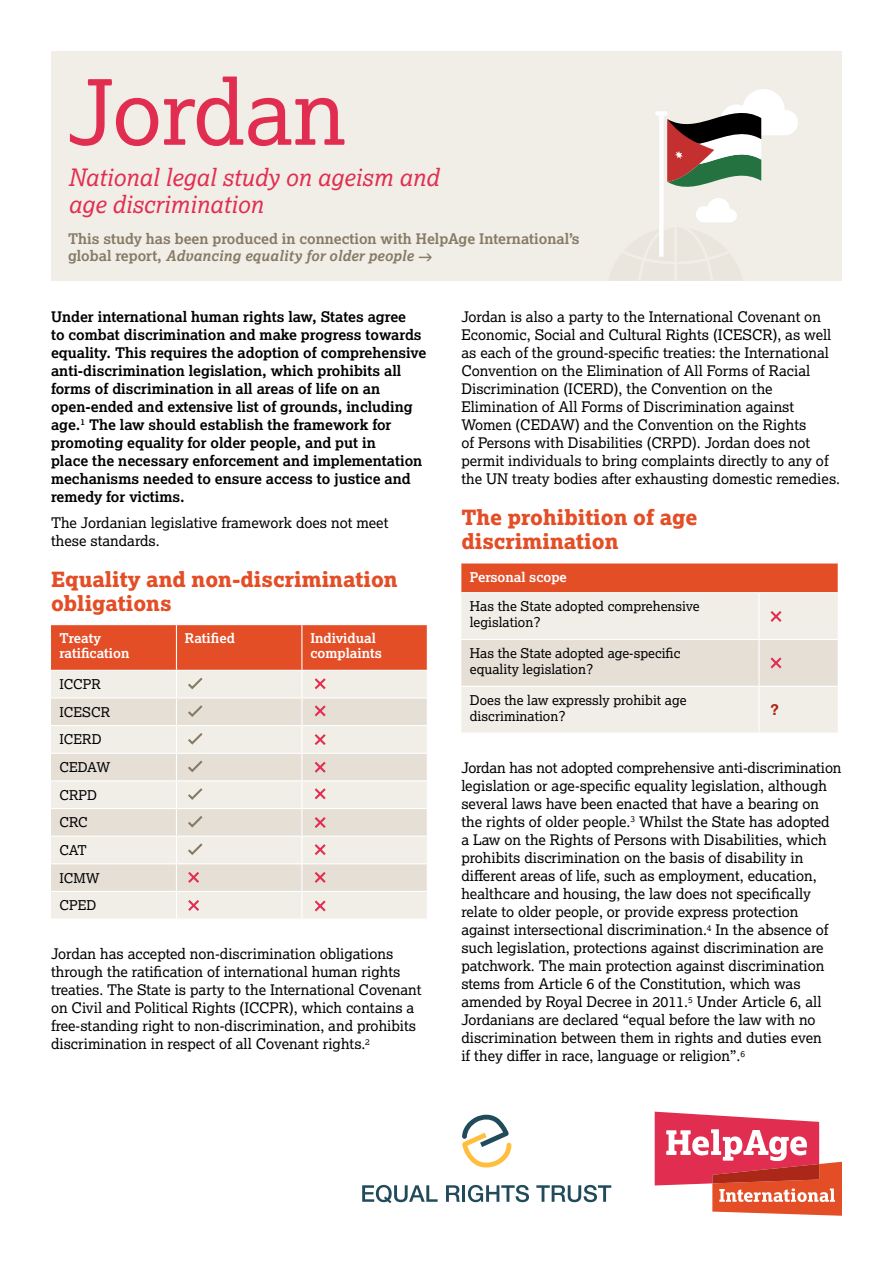
<style>
.page{position:relative;width:893px;height:1263px;background:#fff}
.page>*{position:absolute;margin:0;border:0;box-sizing:border-box;transform-origin:0 0}
.t1{font:90px "Lexia";color:#e12e50}
.t2{font:italic 24px/27px "Lexia";color:#e12e50}
.t3{font:21px/24px "Lexia X Bold";color:#e34e26}
.t4{font:700 15px "Helvetica Neue LT Std";color:#ab2718}
.t5{font:14.7px/18px "Lexia";color:#000}
.t6{font:700 14.7px/18px "Lexia";color:#000}
.t7{font:700 14.7px/17.2px "Lexia";color:#867a64}
.t8{font:13.5px/27.6px "Lexia";color:#000}
.t9{font:700 13.5px/15px "Lexia";color:#fff}
.t10{font:10.8px "Lexia";color:#000}
.s1{font-style:italic}
</style>
<div class="page">
<svg style="left:655px;top:1112px;width:187px;height:104px"></svg>
<svg style="left:462px;top:1115px;width:49px;height:53px"></svg>
<svg style="left:362px;top:1185px;width:76px;height:18px"></svg>
<svg style="left:446px;top:1185px;width:14px;height:17px"></svg>
<hr style="left:462px;top:1185px;width:3px;height:17px;background:#214b5a">
<svg style="left:468px;top:1185px;width:61px;height:17px"></svg>
<svg style="left:536px;top:1185px;width:75px;height:17px"></svg>
<div style="left:51px;top:51px;width:791px;height:230px;background:#f1eee8"></div>
<svg style="left:609px;top:89px;width:189px;height:191px"></svg>
<svg style="left:51px;top:625px;width:377px;height:293px;background:#ead0c4"></svg>
<div style="left:461px;top:563px;width:377px;height:29px;background:#e34e26"></div>
<div style="left:461px;top:593px;width:377px;height:139px;background:#f1eee8"></div>
<hr style="left:758px;top:593px;width:2px;height:46px;background:#fff">
<hr style="left:461px;top:686px;width:298px;height:1px;background:#fff">
<hr style="left:759px;top:686px;width:79px;height:1px;background:#fff">
<hr style="left:758px;top:687px;width:2px;height:45px;background:#fff">
<svg style="left:768px;top:609px;width:16px;height:15px"></svg>
<div style="left:461px;top:639px;width:377px;height:47px;background:#e5dfd6"></div>
<h1 class="t1" style="left:68px;top:55px;width:280px">Jordan</h1>
<h2 class="t2" style="left:68px;top:163px;width:372px">National legal study on ageism and age discrimination</h2>
<p class="t7" style="left:68px;top:229px;width:513px">This study has been produced in connection with HelpAge International’s global report, <span class="s1">Advancing equality for older people</span></p>
<p class="t6" style="left:51px;top:307px;width:377px">Under international human rights law, States agree<br>to combat discrimination and make progress towards equality. This requires the adoption of comprehensive anti-discrimination legislation, which prohibits all forms of discrimination in all areas of life on an open-ended and extensive list of grounds, including age.<sup>1</sup> The law should establish the framework for promoting equality for older people, and put in<br>place the necessary enforcement and implementation mechanisms needed to ensure access to justice and remedy for victims.</p>
<p class="t5" style="left:51px;top:513px;width:339px">The Jordanian legislative framework does not meet these standards.</p>
<h3 class="t3" style="left:51px;top:567px;width:348px">Equality and non-discrimination obligations</h3>
<p class="t9" style="left:60px;top:631px;width:71px">Treaty ratification</p>
<p class="t9" style="left:185px;top:631px;width:51px">Ratified</p>
<p class="t9" style="left:310px;top:631px;width:73px">Individual complaints</p>
<p class="t8" style="left:60px;top:670px;width:52px">ICCPR<br>ICESCR<br>ICERD<br>CEDAW<br>CRPD<br>CRC<br>CAT<br>ICMW<br>CPED</p>
<p class="t5" style="left:51px;top:945px;width:372px">Jordan has accepted non-discrimination obligations through the ratification of international human rights treaties. The State is party to the International Covenant on Civil and Political Rights (ICCPR), which contains a free-standing right to non-discrimination, and prohibits discrimination in respect of all Covenant rights.<sup>2</sup></p>
<p class="t5" style="left:461px;top:307px;width:380px">Jordan is also a party to the International Covenant on Economic, Social and Cultural Rights (ICESCR), as well as each of the ground-specific treaties: the International Convention on the Elimination of All Forms of Racial Discrimination (ICERD), the Convention on the Elimination of All Forms of Discrimination against Women (CEDAW) and the Convention on the Rights<br>of Persons with Disabilities (CRPD). Jordan does not permit individuals to bring complaints directly to any of the UN treaty bodies after exhausting domestic remedies.</p>
<h3 class="t3" style="left:461px;top:504px;width:237px">The prohibition of age discrimination</h3>
<p class="t10" style="left:691px;top:320px;width:35px">Jordan</p>
<p class="t9" style="left:470px;top:569px;width:99px">Personal scope</p>
<p class="t8" style="left:470px;top:598px;width:231px;line-height:15.8px">Has the State adopted comprehensive legislation?</p>
<p class="t8" style="left:470px;top:645px;width:212px;line-height:15.8px">Has the State adopted age-specific equality legislation?</p>
<p class="t8" style="left:470px;top:692px;width:218px;line-height:15.8px">Does the law expressly prohibit age discrimination?</p>
<p class="t4" style="left:770px;top:701px;width:10px">?</p>
<p class="t5" style="left:461px;top:759px;width:382px">Jordan has not adopted comprehensive anti-discrimination legislation or age-specific equality legislation, although several laws have been enacted that have a bearing on the rights of older people.<sup>3</sup> Whilst the State has adopted<br>a Law on the Rights of Persons with Disabilities, which prohibits discrimination on the basis of disability in different areas of life, such as employment, education, healthcare and housing, the law does not specifically relate to older people, or provide express protection against intersectional discrimination.<sup>4</sup> In the absence of such legislation, protections against discrimination are patchwork. The main protection against discrimination stems from Article 6 of the Constitution, which was amended by Royal Decree in 2011.<sup>5</sup> Under Article 6, all Jordanians are declared “equal before the law with no discrimination between them in rights and duties even<br>if they differ in race, language or religion”.<sup>6</sup></p>
</div>
